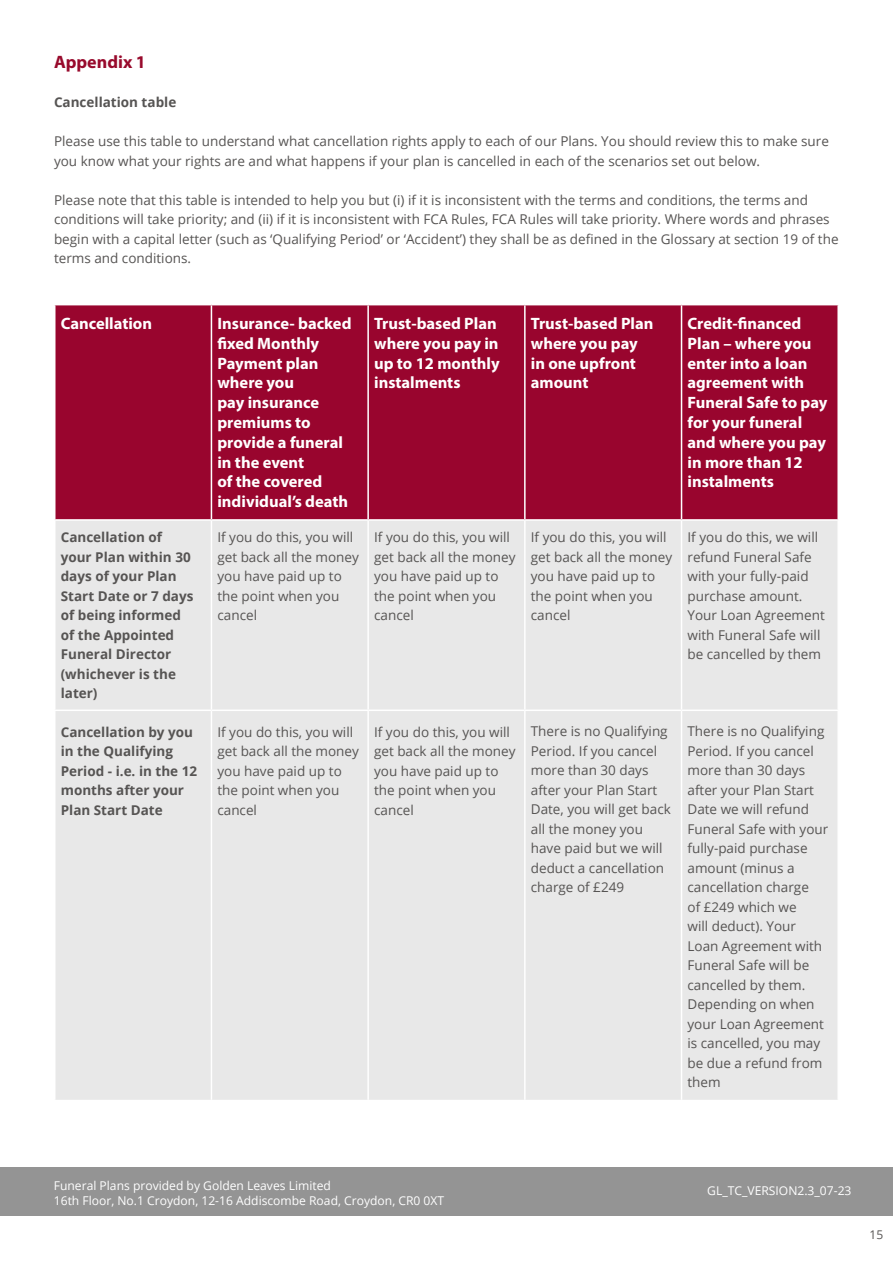
<style>
.page{position:relative;width:893px;height:1263px;background:#fff}
.page>*{position:absolute;margin:0;border:0;box-sizing:border-box;transform-origin:0 0}
.t1{font:700 18px "Myriad Pro";color:#980a2c}
.t2{font:700 16.5px/19.8px "Myriad Pro";color:#fff}
.t3{font:13.5px/19.5px "Open Sans";color:#565453}
.t4{font:700 13.5px/19.5px "Open Sans";color:#565453}
.t5{font:12.15px/15.1px "Open Sans";color:#fff}
.t6{font:12px "Open Sans";color:#565453}
</style>
<div class="page">
<div style="left:0;top:1167px;width:893px;height:48px;background:#949494"></div>
<div style="left:56px;top:305px;width:781px;height:214px;background:#99052e"></div>
<div style="left:56px;top:521px;width:781px;height:579px;background:#e8e8e8"></div>
<hr style="left:211px;top:305px;width:1px;height:214px;background:#fff">
<hr style="left:211px;top:521px;width:1px;height:188px;background:#fff">
<hr style="left:211px;top:711px;width:1px;height:389px;background:#fff">
<hr style="left:367px;top:305px;width:2px;height:214px;background:#fff">
<hr style="left:367px;top:521px;width:2px;height:188px;background:#fff">
<hr style="left:367px;top:711px;width:2px;height:389px;background:#fff">
<hr style="left:524px;top:305px;width:2px;height:214px;background:#fff">
<hr style="left:681px;top:305px;width:1px;height:214px;background:#fff">
<hr style="left:524px;top:521px;width:2px;height:188px;background:#fff">
<hr style="left:681px;top:521px;width:1px;height:188px;background:#fff">
<hr style="left:524px;top:711px;width:2px;height:389px;background:#fff">
<hr style="left:681px;top:711px;width:1px;height:389px;background:#fff">
<hr style="left:54px;top:709px;width:157px;height:2px;background:#fff">
<hr style="left:211px;top:709px;width:157px;height:2px;background:#fff">
<hr style="left:368px;top:709px;width:157px;height:2px;background:#fff">
<hr style="left:525px;top:709px;width:156px;height:2px;background:#fff">
<hr style="left:681px;top:709px;width:158px;height:2px;background:#fff">
<h1 class="t1" style="left:54px;top:51px;width:93px">Appendix 1</h1>
<p class="t4" style="left:54px;top:92px;width:124px">Cancellation table</p>
<p class="t3" style="left:54px;top:131px;width:776px">Please use this table to understand what cancellation rights apply to each of our Plans. You should review this to make sure you know what your rights are and what happens if your plan is cancelled in each of the scenarios set out below.</p>
<p class="t3" style="left:54px;top:190px;width:786px">Please note that this table is intended to help you but (i) if it is inconsistent with the terms and conditions, the terms and conditions will take priority; and (ii) if it is inconsistent with FCA Rules, FCA Rules will take priority. Where words and phrases begin with a capital letter (such as ‘Qualifying Period’ or ‘Accident’) they shall be as defined in the Glossary at section 19 of the terms and conditions.</p>
<p class="t2" style="left:61px;top:313px;width:93px">Cancellation</p>
<p class="t2" style="left:217px;top:313px;width:136px">Insurance- backed fixed Monthly<br>Payment plan where you<br>pay insurance premiums to provide a funeral in the event<br>of the covered individual’s death</p>
<p class="t2" style="left:374px;top:313px;width:127px">Trust-based Plan where you pay in up to 12 monthly instalments</p>
<p class="t2" style="left:531px;top:313px;width:124px">Trust-based Plan where you pay in one upfront amount</p>
<p class="t2" style="left:687px;top:313px;width:142px">Credit-financed<br>Plan – where you enter into a loan agreement with<br>Funeral Safe to pay for your funeral and where you pay in more than 12 instalments</p>
<p class="t4" style="left:61px;top:527px;width:134px">Cancellation of your Plan within 30 days of your Plan<br>Start Date or 7 days of being informed of the Appointed<br>Funeral Director (whichever is the later)</p>
<p class="t3" style="left:217px;top:527px;width:143px">If you do this, you will get back all the money you have paid up to the point when you cancel</p>
<p class="t3" style="left:374px;top:527px;width:143px">If you do this, you will get back all the money you have paid up to the point when you cancel</p>
<p class="t3" style="left:531px;top:527px;width:143px">If you do this, you will get back all the money you have paid up to the point when you cancel</p>
<p class="t3" style="left:687px;top:527px;width:139px">If you do this, we will refund Funeral Safe with your fully-paid purchase amount.<br>Your Loan Agreement with Funeral Safe will be cancelled by them</p>
<p class="t4" style="left:61px;top:721px;width:138px">Cancellation by you in the Qualifying<br>Period - i.e. in the 12 months after your<br>Plan Start Date</p>
<p class="t3" style="left:217px;top:721px;width:143px">If you do this, you will get back all the money you have paid up to the point when you cancel</p>
<p class="t3" style="left:374px;top:721px;width:143px">If you do this, you will get back all the money you have paid up to the point when you cancel</p>
<p class="t3" style="left:531px;top:721px;width:142px">There is no Qualifying<br>Period. If you cancel more than 30 days after your Plan Start<br>Date, you will get back all the money you have paid but we will deduct a cancellation charge of £249</p>
<p class="t3" style="left:687px;top:721px;width:142px">There is no Qualifying<br>Period. If you cancel more than 30 days after your Plan Start<br>Date we will refund<br>Funeral Safe with your fully-paid purchase amount (minus a cancellation charge<br>of £249 which we<br>will deduct). Your<br>Loan Agreement with<br>Funeral Safe will be cancelled by them.<br>Depending on when your Loan Agreement is cancelled, you may be due a refund from them</p>
<p class="t5" style="left:54px;top:1178px;width:392px">Funeral Plans provided by Golden Leaves Limited<br>16th Floor, No.1 Croydon, 12-16 Addiscombe Road, Croydon, CR0 0XT</p>
<p class="t5" style="left:707px;top:1182px;width:146px">GL_TC_VERSION2.3_07-23</p>
<p class="t6" style="left:869px;top:1226px;width:15px">15</p>
</div>
